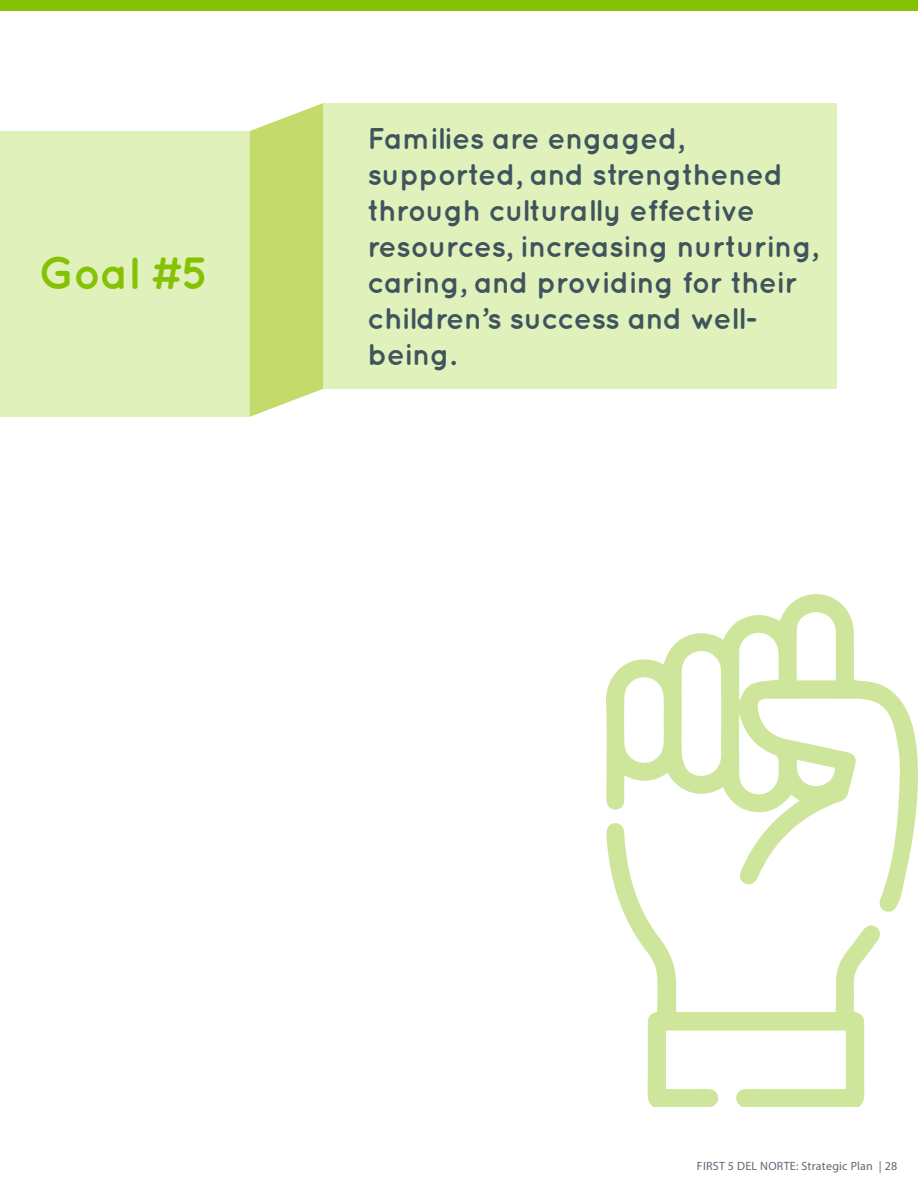
<style>
.page{position:relative;width:918px;height:1188px;background:#fff}
.page>*{position:absolute;margin:0;border:0;box-sizing:border-box;transform-origin:0 0}
.t1{font:700 45px "Quicksand";color:#85c203}
.t2{font:700 30px/36px "Quicksand";letter-spacing:-.02em;color:#3f545c}
.t3{font:12px "Myriad Pro";letter-spacing:.02em;color:#636675}
</style>
<div class="page">
<div style="left:0;top:0;width:918px;height:11px;background:#85c203"></div>
<div style="left:0;top:131px;width:250px;height:286px;background:#e0f1bc"></div>
<div style="left:323px;top:103px;width:514px;height:286px;background:#e0f1bc"></div>
<svg style="left:250px;top:103px;width:73px;height:314px;background:#c9de78"></svg>
<svg style="left:624px;top:913px;width:256px;height:194px"></svg>
<svg style="left:606px;top:594px;width:312px;height:319px"></svg>
<h1 class="t1" style="left:38px;top:247px;width:172px">Goal #5</h1>
<p class="t2" style="left:367px;top:120px;width:452px">Families are engaged, supported, and strengthened through culturally effective resources, increasing nurturing, caring, and providing for their children’s success and well&shy;being.</p>
<p class="t3" style="left:697px;top:1158px;width:202px">FIRST 5 DEL NORTE: Strategic Plan | 28</p>
</div>
